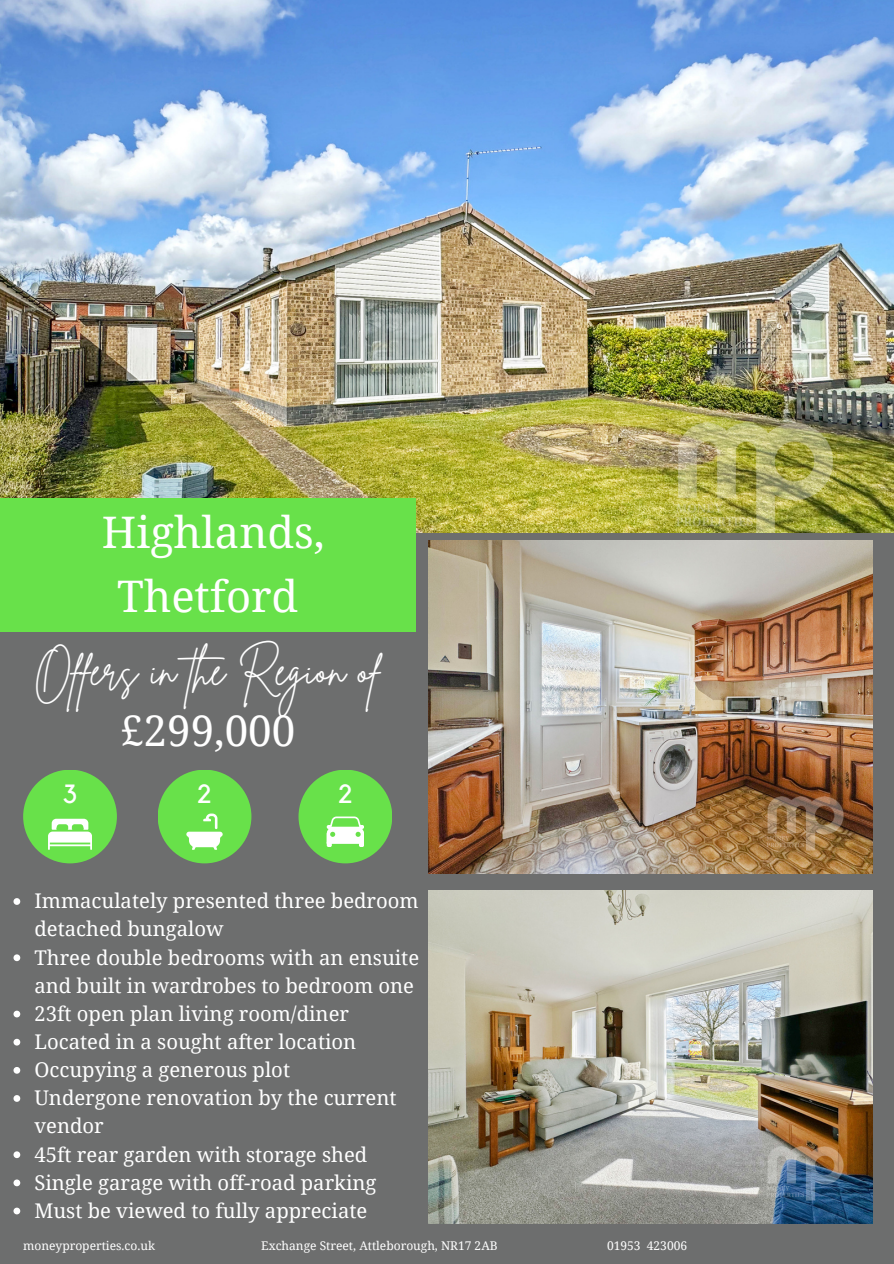
<style>
.page{position:relative;width:894px;height:1264px;background:#fff}
.page>*{position:absolute;margin:0;border:0;box-sizing:border-box;transform-origin:0 0}
.t1{font:43.5px/64.2px "Noto Serif";color:#fff;text-align:center}
.t2{font:42px/63px "Brittany Signature";color:#fff;text-align:center}
.t3{font:26.25px "Kollektif";color:#fff}
.t4{font:20.25px/28.2px "Noto Serif";color:#fff}
.t5{font:12px "Noto Serif";color:#fff}
.s1{font-family:"Noto Serif"}
</style>
<div class="page">
<div style="left:0;top:0;width:893px;height:1263px;background:#6d6e6e"></div>
<img style="left:0;top:0;width:893px;height:532px">
<div style="left:23px;top:769px;width:94px;height:94px;background:#68e14a;border-radius:50%"></div>
<div style="left:158px;top:769px;width:93px;height:94px;background:#68e14a;border-radius:50%"></div>
<div style="left:298px;top:769px;width:94px;height:94px;background:#68e14a;border-radius:50%"></div>
<svg style="left:48px;top:818px;width:44px;height:31px"></svg>
<svg style="left:186px;top:813px;width:36px;height:36px"></svg>
<svg style="left:326px;top:816px;width:38px;height:30px"></svg>
<div style="left:0;top:498px;width:415px;height:133px;background:#68e14a"></div>
<svg style="left:13px;top:898px;width:7px;height:6px"></svg>
<svg style="left:13px;top:954px;width:7px;height:7px"></svg>
<svg style="left:13px;top:1010px;width:7px;height:7px"></svg>
<svg style="left:13px;top:1038px;width:7px;height:7px"></svg>
<svg style="left:13px;top:1067px;width:7px;height:6px"></svg>
<svg style="left:13px;top:1095px;width:7px;height:6px"></svg>
<svg style="left:13px;top:1151px;width:7px;height:7px"></svg>
<svg style="left:13px;top:1179px;width:7px;height:7px"></svg>
<svg style="left:13px;top:1207px;width:7px;height:7px"></svg>
<img style="left:428px;top:890px;width:444px;height:333px">
<img style="left:428px;top:540px;width:444px;height:333px">
<p class="t1" style="left:102px;top:499px;width:224px">Highlands,<br>Thetford</p>
<p class="t2" style="left:34px;top:639px;width:348px">Offers in the Region of <span class="s1">£299,000</span></p>
<p class="t3" style="left:63px;top:781px;width:16px">3</p>
<p class="t3" style="left:197px;top:782px;width:16px">2</p>
<p class="t3" style="left:338px;top:782px;width:16px">2</p>
<h1 class="t4" style="left:34px;top:886px;width:385px">Immaculately presented three bedroom detached bungalow</h1>
<p class="t4" style="left:34px;top:942px;width:386px">Three double bedrooms with an ensuite and built in wardrobes to bedroom one</p>
<h1 class="t4" style="left:34px;top:998px;width:316px">23ft open plan living room/diner</h1>
<p class="t4" style="left:34px;top:1026px;width:323px">Located in a sought after location</p>
<p class="t4" style="left:34px;top:1055px;width:257px">Occupying a generous plot</p>
<p class="t4" style="left:34px;top:1083px;width:363px">Undergone renovation by the current vendor</p>
<p class="t4" style="left:34px;top:1139px;width:334px">45ft rear garden with storage shed</p>
<p class="t4" style="left:34px;top:1167px;width:343px">Single garage with off-road parking</p>
<p class="t4" style="left:34px;top:1195px;width:334px">Must be viewed to fully appreciate</p>
<p class="t5" style="left:23px;top:1236px;width:133px">moneyproperties.co.uk</p>
<p class="t5" style="left:261px;top:1236px;width:238px">Exchange Street, Attleborough, NR17 2AB</p>
<p class="t5" style="left:607px;top:1236px;width:82px">01953 423006</p>
</div>
